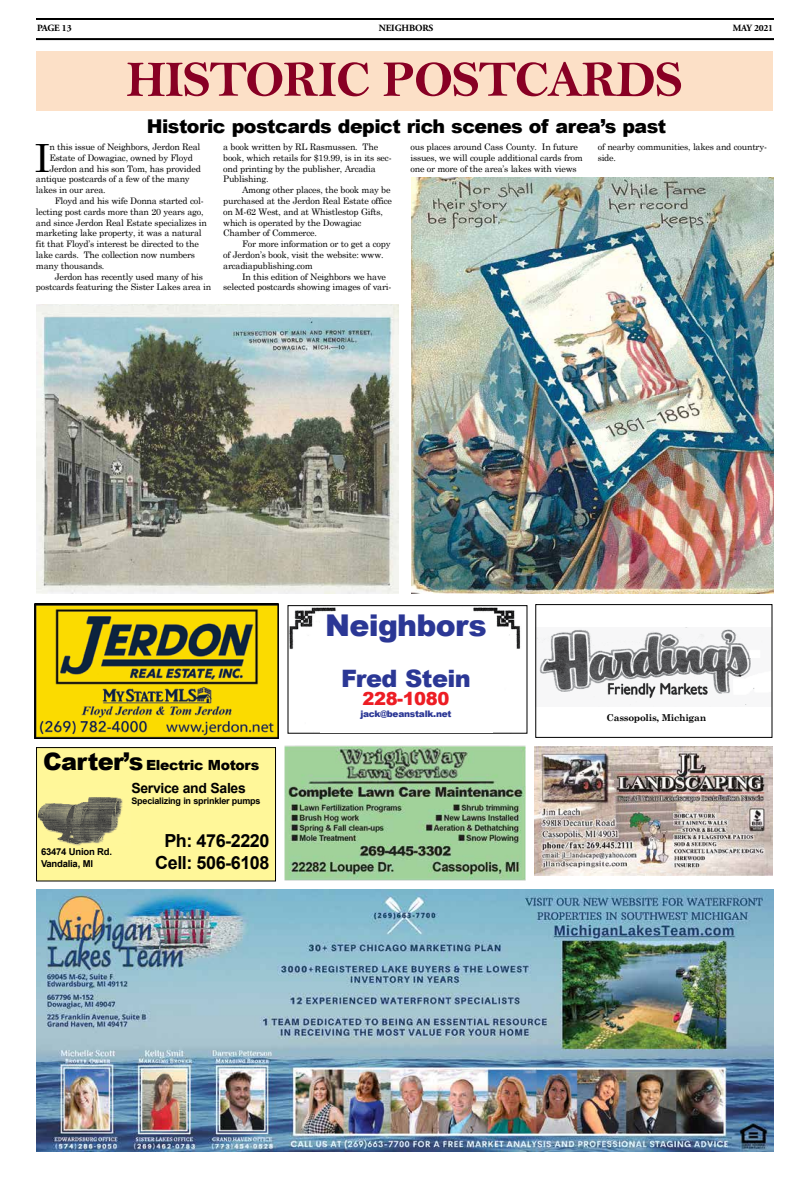
<style>
.page{position:relative;width:810px;height:1188px;background:#fff}
.page>*{position:absolute;margin:0;border:0;box-sizing:border-box;transform-origin:0 0}
.t1{font:51px "Bell MT Bold";letter-spacing:-.025em;color:#880024}
.t2{font:38.9px "Century Schoolbook";color:#000}
.t3{font:900 30px "Arial";letter-spacing:-.025em;color:#2b3795}
.t4{font:900 24px "Arial";letter-spacing:-.025em;color:#2b3795}
.t5{font:900 19px "Arial";letter-spacing:-.025em;color:#000}
.t6{font:700 18px/21.6px "Arial";letter-spacing:-.025em;color:#000;text-align:center}
.t7{font:900 18px "Arial";letter-spacing:-.025em;color:#ed1d24}
.t8{font:900 14px "Arial";letter-spacing:-.025em;color:#000}
.t9{font:700 14px "Arial";letter-spacing:-.025em;color:#000}
.t10{font:700 9.5px/11.4px "Arial";letter-spacing:-.025em;color:#000}
.t11{font:700 9.5px "Adobe Garamond Pro";letter-spacing:-.01em;color:#000}
.t12{font:700 9.5px "Century Schoolbook";letter-spacing:-.025em;color:#000}
.t13{font:9px/10.8px "Century Schoolbook";letter-spacing:-.025em;color:#000}
.t14{font:700 9px "Arial";letter-spacing:-.025em;color:#000}
.t15{font:900 9px "Arial";letter-spacing:-.025em;color:#2b3795}
.s1{font-size:24px}
</style>
<div class="page">
<hr style="left:36px;top:38px;width:738px;height:2px;background:#000">
<hr style="left:36px;top:18px;width:738px;height:2px;background:#000">
<div style="left:36px;top:52px;width:737px;height:59px;background:#fce0c7"></div>
<img style="left:36px;top:605px;width:240px;height:132px">
<div style="left:34px;top:603px;width:244px;height:136px;border:1px solid #000"></div>
<img style="left:290px;top:607px;width:231px;height:42px">
<div style="left:288px;top:605px;width:239px;height:129px;border:1px solid #000"></div>
<div style="left:320px;top:613px;width:172px;height:119px;background:#fff"></div>
<img style="left:537px;top:629px;width:218px;height:76px">
<div style="left:535px;top:604px;width:237px;height:134px;border:1px solid #000"></div>
<img style="left:36px;top:890px;width:738px;height:262px">
<div style="left:37px;top:748px;width:239px;height:133px;background:#fff799"></div>
<img style="left:38px;top:797px;width:85px;height:48px">
<div style="left:36px;top:747px;width:240px;height:135px;border:1px solid #000"></div>
<img style="left:535px;top:746px;width:237px;height:129px">
<img style="left:285px;top:746px;width:241px;height:134px">
<img style="left:36px;top:305px;width:362px;height:289px">
<img style="left:411px;top:178px;width:363px;height:416px">
<p class="t11" style="left:37px;top:23px;width:36px">PAGE 13</p>
<p class="t11" style="left:379px;top:23px;width:56px">NEIGHBORS</p>
<p class="t11" style="left:733px;top:23px;width:42px">MAY 2021</p>
<h1 class="t1" style="left:126px;top:49px;width:558px">HISTORIC POSTCARDS</h1>
<h3 class="t5" style="left:147px;top:112px;width:521px">Historic postcards depict rich scenes of area’s past</h3>
<h2 class="t2" style="left:35px;top:125px;width:17px">I</h2>
<p class="t13" style="left:49px;top:141px;width:153px">n this issue of Neighbors, Jerdon Real</p>
<p class="t13" style="left:49px;top:151px;width:145px">Estate of Dowagiac, owned by Floyd</p>
<p class="t13" style="left:49px;top:162px;width:153px">Jerdon and his son Tom, has provided</p>
<p class="t13" style="left:36px;top:173px;width:155px">antique postcards of a few of the many</p>
<p class="t13" style="left:36px;top:184px;width:71px">lakes in our area.</p>
<p class="t13" style="left:55px;top:195px;width:150px">Floyd and his wife Donna started col-</p>
<p class="t13" style="left:36px;top:205px;width:169px">lecting post cards more than 20 years ago,</p>
<p class="t13" style="left:36px;top:216px;width:173px">and since Jerdon Real Estate specializes in</p>
<p class="t13" style="left:36px;top:227px;width:167px">marketing lake property, it was a natural</p>
<p class="t13" style="left:36px;top:238px;width:164px">fit that Floyd’s interest be directed to the</p>
<p class="t13" style="left:36px;top:249px;width:161px">lake cards. The collection now numbers</p>
<p class="t13" style="left:36px;top:259px;width:70px">many thousands.</p>
<p class="t13" style="left:55px;top:270px;width:150px">Jerdon has recently used many of his</p>
<p class="t13" style="left:36px;top:281px;width:177px">postcards featuring the Sister Lakes area in</p>
<p class="t13" style="left:223px;top:141px;width:170px">a book written by RL Rasmussen. The book, which retails for $19.99, is in its sec&shy;ond printing by the publisher, Arcadia<br>Publishing.</p>
<p class="t13" style="left:223px;top:184px;width:170px;text-indent:19px">Among other places, the book may be purchased at the Jerdon Real Estate office on M-62 West, and at Whistlestop Gifts, which is operated by the Dowagiac Chamber of Commerce.</p>
<p class="t13" style="left:223px;top:238px;width:169px;text-indent:19px">For more information or to get a copy of Jerdon’s book, visit the website: www. arcadiapublishing.com</p>
<p class="t13" style="left:223px;top:270px;width:170px;text-indent:19px">In this edition of Neighbors we have selected postcards showing images of vari-</p>
<p class="t13" style="left:411px;top:141px;width:174px">ous places around Cass County. In future issues, we will couple additional cards from one or more of the area’s lakes with views</p>
<p class="t13" style="left:598px;top:141px;width:171px">of nearby communities, lakes and country&shy;side.</p>
<h3 class="t3" style="left:325px;top:603px;width:163px">Neighbors</h3>
<h3 class="t4" style="left:341px;top:661px;width:131px">Fred Stein</h3>
<h3 class="t7" style="left:363px;top:686px;width:88px">228-1080</h3>
<p class="t15" style="left:360px;top:708px;width:93px">jack@beanstalk.net</p>
<p class="t12" style="left:607px;top:711px;width:101px">Cassopolis, Michigan</p>
<h3 class="t8" style="left:43px;top:754px;width:218px"><span class="s1">Carter’s</span> Electric Motors</h3>
<p class="t10" style="left:41px;top:846px;width:73px">63474 Union Rd.<br>Vandalia, MI</p>
<h3 class="t9" style="left:132px;top:778px;width:116px">Service and Sales</h3>
<p class="t14" style="left:132px;top:794px;width:131px">Specializing in sprinkler pumps</p>
<h3 class="t6" style="left:155px;top:830px;width:116px">Ph: 476-2220<br>Cell: 506-6108</h3>
</div>
